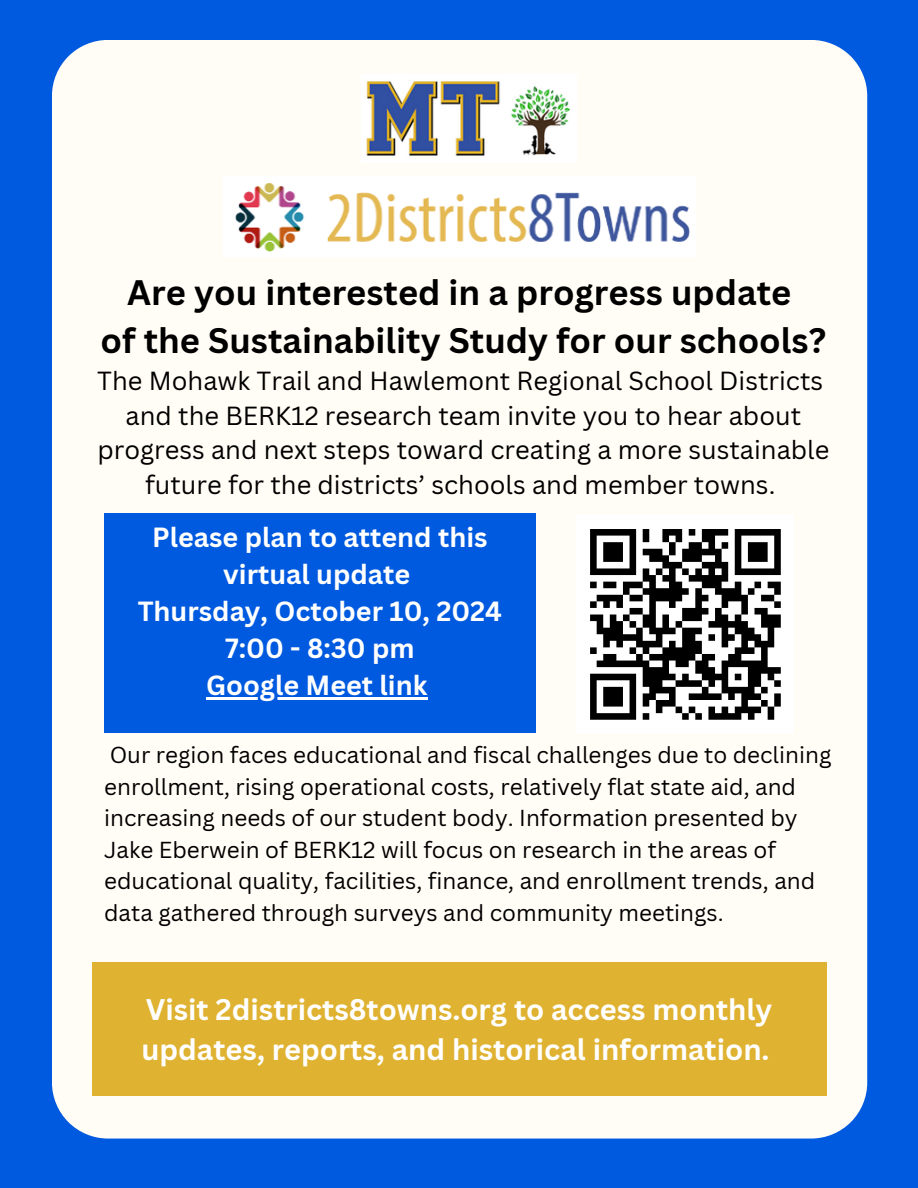
<style>
.page{position:relative;width:918px;height:1188px;background:#005ae0}
.page>*{position:absolute;margin:0;border:0;box-sizing:border-box;transform-origin:0 0}
.t1{font:700 34.5px/47.2px "Canva Sans";color:#000;text-align:center}
.t2{font:700 28.95px/40.5px "Canva Sans";color:#fff}
.t3{font:700 27px/37.2px "Canva Sans";color:#fff;text-align:center}
.t4{font:25.5px/34.8px "Canva Sans";color:#000;text-align:center}
.t5{font:22.5px/31.5px "Canva Sans";color:#000}
</style>
<div class="page">
<div style="left:52px;top:40px;width:815px;height:1099px;background:#fffdf5"></div>
<img style="left:362px;top:75px;width:215px;height:87px">
<img style="left:223px;top:177px;width:473px;height:80px">
<div style="left:104px;top:513px;width:432px;height:220px;background:#005ae0"></div>
<hr style="left:206px;top:697px;width:222px;height:3px;background:#fff">
<div style="left:92px;top:962px;width:734px;height:134px;background:#e0b231"></div>
<div style="left:577px;top:516px;width:217px;height:217px;background:#fff"></div>
<svg style="left:590px;top:529px;width:191px;height:191px"></svg>
<p class="t1" style="left:101px;top:268px;width:727px">Are you interested in a progress update<br>of the Sustainability Study for our schools?</p>
<p class="t4" style="left:97px;top:362px;width:734px">The Mohawk Trail and Hawlemont Regional School Districts and the BERK12 research team invite you to hear about progress and next steps toward creating a more sustainable future for the districts’ schools and member towns.</p>
<h2 class="t3" style="left:138px;top:517px;width:366px">Please plan to attend this virtual update<br>Thursday, October 10, 2024<br>7:00 - 8:30 pm</h2>
<h1 class="t3" style="left:206px;top:666px;width:223px">Google Meet link</h1>
<h1 class="t5" style="left:104px;top:739px;width:729px">Our region faces educational and fiscal challenges due to declining enrollment, rising operational costs, relatively flat state aid, and increasing needs of our student body. Information presented by Jake Eberwein of BERK12 will focus on research in the areas of educational quality, facilities, finance, and enrollment trends, and data gathered through surveys and community meetings.</h1>
<p class="t2" style="left:141px;top:988px;width:632px">Visit 2districts8towns.org to access monthly updates, reports, and historical information.</p>
</div>
